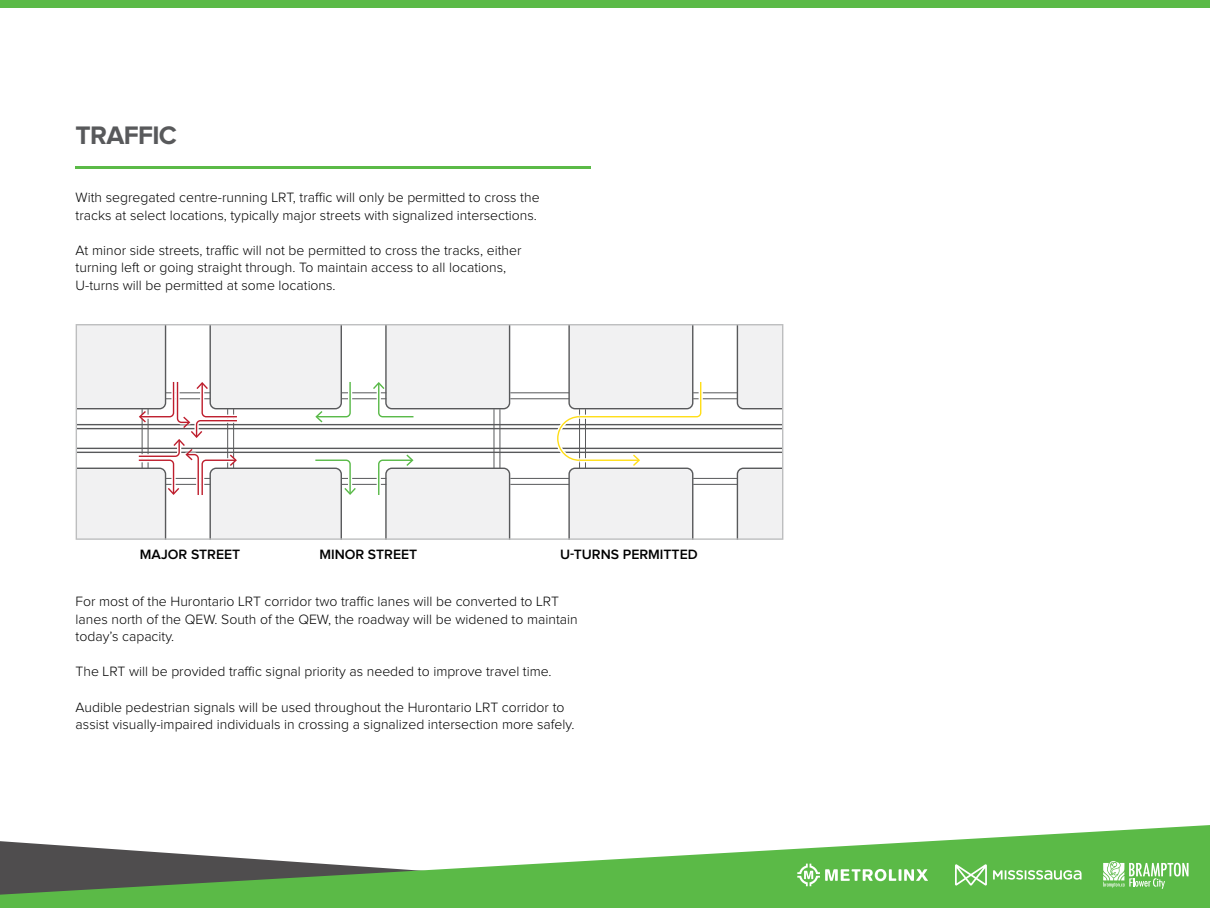
<style>
.page{position:relative;width:1210px;height:908px;background:#fff}
.page>*{position:absolute;margin:0;border:0;box-sizing:border-box;transform-origin:0 0}
.t1{font:700 26.25px "Proxima Nova";color:#58595b}
.t2{font:300 14px/17.5px "Proxima Nova";color:#000}
.t3{font:600 14px "Proxima Nova";color:#000}
</style>
<div class="page">
<svg style="left:0;top:825px;width:1210px;height:82px;fill:#5bba47"></svg>
<div style="left:0;top:0;width:1210px;height:8px;background:#5bba47"></div>
<svg style="left:797px;top:863px;width:131px;height:22px"></svg>
<svg style="left:955px;top:864px;width:32px;height:21px"></svg>
<svg style="left:993px;top:869px;width:88px;height:10px"></svg>
<svg style="left:1103px;top:860px;width:85px;height:28px"></svg>
<hr style="left:76px;top:167px;width:515px;height:2px;background:#5bba47">
<svg style="left:78px;top:326px;width:703px;height:211px"></svg>
<hr style="left:342px;top:398px;width:44px;height:1px;background:#58595b">
<hr style="left:342px;top:392px;width:44px;height:1px;background:#58595b">
<hr style="left:510px;top:398px;width:59px;height:1px;background:#58595b">
<hr style="left:510px;top:392px;width:59px;height:1px;background:#58595b">
<hr style="left:693px;top:398px;width:45px;height:1px;background:#58595b">
<hr style="left:693px;top:392px;width:45px;height:1px;background:#58595b">
<hr style="left:342px;top:484px;width:44px;height:1px;background:#58595b">
<hr style="left:342px;top:478px;width:44px;height:1px;background:#58595b">
<hr style="left:510px;top:484px;width:59px;height:1px;background:#58595b">
<hr style="left:510px;top:478px;width:59px;height:1px;background:#58595b">
<hr style="left:693px;top:484px;width:45px;height:1px;background:#58595b">
<hr style="left:693px;top:478px;width:45px;height:1px;background:#58595b">
<hr style="left:579px;top:409px;width:1px;height:59px;background:#58595b">
<hr style="left:585px;top:409px;width:1px;height:59px;background:#58595b">
<hr style="left:493px;top:409px;width:1px;height:59px;background:#58595b">
<hr style="left:499px;top:409px;width:1px;height:59px;background:#58595b">
<hr style="left:76px;top:424px;width:706px;height:1px;background:#58595b">
<hr style="left:76px;top:428px;width:706px;height:1px;background:#58595b">
<hr style="left:76px;top:447px;width:706px;height:2px;background:#58595b">
<hr style="left:76px;top:451px;width:706px;height:2px;background:#58595b">
<svg style="left:311px;top:377px;width:43px;height:45px"></svg>
<svg style="left:373px;top:377px;width:45px;height:44px"></svg>
<svg style="left:311px;top:456px;width:45px;height:43px"></svg>
<svg style="left:374px;top:454px;width:44px;height:45px"></svg>
<svg style="left:135px;top:377px;width:106px;height:122px"></svg>
<svg style="left:553px;top:377px;width:152px;height:89px"></svg>
<div style="left:76px;top:324px;width:707px;height:215px;border:1px solid #bdbebf"></div>
<h1 class="t1" style="left:76px;top:123px;width:101px">TRAFFIC</h1>
<p class="t2" style="left:76px;top:189px;width:465px">With segregated centre-running LRT, traffic will only be permitted to cross the tracks at select locations, typically major streets with signalized intersections.</p>
<p class="t2" style="left:76px;top:242px;width:447px">At minor side streets, traffic will not be permitted to cross the tracks, either turning left or going straight through. To maintain access to all locations,<br>U-turns will be permitted at some locations.</p>
<p class="t3" style="left:140px;top:548px;width:102px">MAJOR STREET</p>
<p class="t3" style="left:319px;top:548px;width:99px">MINOR STREET</p>
<p class="t3" style="left:560px;top:548px;width:139px">U-TURNS PERMITTED</p>
<p class="t2" style="left:76px;top:593px;width:503px">For most of the Hurontario LRT corridor two traffic lanes will be converted to LRT lanes north of the QEW. South of the QEW, the roadway will be widened to maintain today’s capacity.</p>
<p class="t2" style="left:76px;top:663px;width:477px">The LRT will be provided traffic signal priority as needed to improve travel time.</p>
<p class="t2" style="left:76px;top:698px;width:500px">Audible pedestrian signals will be used throughout the Hurontario LRT corridor to assist visually-impaired individuals in crossing a signalized intersection more safely.</p>
</div>
